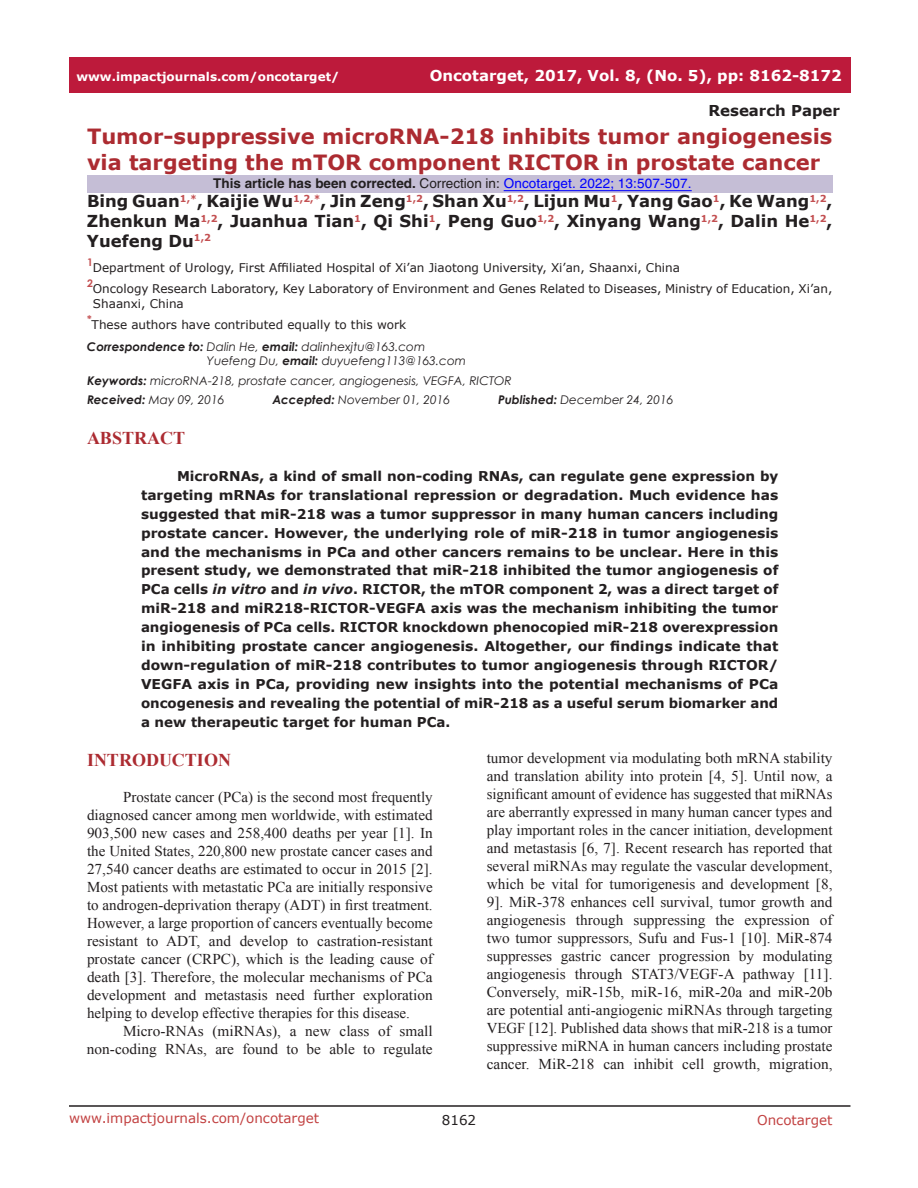
<style>
.page{position:relative;width:918px;height:1188px;background:#fff}
.page>*{position:absolute;margin:0;border:0;box-sizing:border-box;transform-origin:0 0}
.t1{font:700 21px/25.2px "Verdana";color:#ac2b31}
.Heading{font:700 18px "Times New Roman";color:#ac2b31}
.Authors{font:700 16.5px/19.8px "Verdana";color:#231f20;text-align:justify}
.BodyText{font:15px/18px "Times New Roman";color:#231f20;text-align:justify}
.Web_left{font:700 15px "Verdana";color:#fff}
.t2{font:700 15px "Verdana";color:#231f20}
.AbstractText{font:700 13.5px/18.9px "Verdana";color:#231f20;text-align:justify}
.t3{font:700 13.5px "Helvetica LT Std";color:#231f20}
.t4{font:13.5px "Verdana";color:#c24141}
.Folio{font:13.5px "Verdana";color:#231f20}
.org{font:12px/14.4px "Verdana";color:#231f20}
.pub-info{font:italic 12px "Century Gothic";color:#231f20}
.Date{font:italic 12px "Century Gothic";color:#231f20}
.Keywords{font:italic 12px "Century Gothic";color:#231f20}
.Web_left-2{font:700 12px "Verdana";color:#fff}
.org-2{font:700 10.5px "Century Gothic";color:#c34f51}
.s1{font-weight:700}
.s2{font-style:italic}
.s3{font-weight:400}
.s4{font-weight:400;color:#00f}
</style>
<div class="page">
<hr style="left:69px;top:1105px;width:781px;height:2px;background:#231f20">
<div style="left:69px;top:57px;width:781px;height:36px;background:#bd1a3b"></div>
<hr style="left:504px;top:190px;width:188px;height:1px;background:#00f">
<p class="Web_left-2" style="left:76px;top:68px;width:264px">www.impactjournals.com/oncotarget/</p>
<p class="Web_left" style="left:430px;top:65px;width:414px">Oncotarget, 2017, Vol. 8, (No. 5), pp: 8162-8172</p>
<p class="t2" style="left:708px;top:100px;width:133px">Research Paper</p>
<p class="t1" style="left:87px;top:124px;width:747px">Tumor-suppressive microRNA-218 inhibits tumor angiogenesis via targeting the mTOR component RICTOR in prostate cancer</p>
<p class="Authors" style="left:87px;top:191px;width:747px">Bing Guan<sup>1,*</sup>, Kaijie Wu<sup>1,2,*</sup>, Jin Zeng<sup>1,2</sup>, Shan Xu<sup>1,2</sup>, Lijun Mu<sup>1</sup>, Yang Gao<sup>1</sup>, Ke Wang<sup>1,2</sup>, Zhenkun Ma<sup>1,2</sup>, Juanhua Tian<sup>1</sup>, Qi Shi<sup>1</sup>, Peng Guo<sup>1,2</sup>, Xinyang Wang<sup>1,2</sup>, Dalin He<sup>1,2</sup>, Yuefeng Du<sup>1,2</sup></p>
<p class="org-2" style="left:87px;top:254px;width:7px">1</p>
<p class="org" style="left:93px;top:260px;width:589px">Department of Urology, First Affiliated Hospital of Xi’an Jiaotong University, Xi’an, Shaanxi, China</p>
<p class="org-2" style="left:87px;top:275px;width:7px">2</p>
<p class="org" style="left:93px;top:281px;width:741px">Oncology Research Laboratory, Key Laboratory of Environment and Genes Related to Diseases, Ministry of Education, Xi’an,<br>Shaanxi, China</p>
<p class="org-2" style="left:87px;top:311px;width:6px">*</p>
<p class="org" style="left:92px;top:317px;width:316px">These authors have contributed equally to this work</p>
<p class="pub-info" style="left:87px;top:338px;width:340px"><span class="s1">Correspondence to:</span> Dalin He, <span class="s1">email:</span> dalinhexjtu@163.com</p>
<p class="pub-info" style="left:207px;top:353px;width:261px">Yuefeng Du, <span class="s1">email:</span> duyuefeng113@163.com</p>
<p class="Keywords" style="left:87px;top:372px;width:426px"><span class="s1">Keywords:</span> microRNA-218, prostate cancer, angiogenesis, VEGFA, RICTOR</p>
<p class="Date" style="left:87px;top:392px;width:139px"><span class="s1">Received:</span> May 09, 2016</p>
<p class="Date" style="left:272px;top:392px;width:179px"><span class="s1">Accepted:</span> November 01, 2016</p>
<p class="Date" style="left:498px;top:392px;width:177px"><span class="s1">Published:</span> December 24, 2016</p>
<p class="Heading" style="left:87px;top:426px;width:100px">ABSTRACT</p>
<p class="AbstractText" style="left:141px;top:466px;width:639px;text-indent:36px">MicroRNAs, a kind of small non-coding RNAs, can regulate gene expression by targeting mRNAs for translational repression or degradation. Much evidence has suggested that miR-218 was a tumor suppressor in many human cancers including prostate cancer. However, the underlying role of miR-218 in tumor angiogenesis and the mechanisms in PCa and other cancers remains to be unclear. Here in this present study, we demonstrated that miR-218 inhibited the tumor angiogenesis of PCa cells <span class="s2">in vitro</span> and <span class="s2">in vivo</span>. RICTOR, the mTOR component 2, was a direct target of miR-218 and miR218-RICTOR-VEGFA axis was the mechanism inhibiting the tumor angiogenesis of PCa cells. RICTOR knockdown phenocopied miR-218 overexpression in inhibiting prostate cancer angiogenesis. Altogether, our findings indicate that down-regulation of miR-218 contributes to tumor angiogenesis through RICTOR/ VEGFA axis in PCa, providing new insights into the potential mechanisms of PCa oncogenesis and revealing the potential of miR-218 as a useful serum biomarker and a new therapeutic target for human PCa.</p>
<p class="Heading" style="left:87px;top:748px;width:145px">INTRODUCTION</p>
<p class="BodyText" style="left:87px;top:788px;width:347px;text-indent:36px">Prostate cancer (PCa) is the second most frequently diagnosed cancer among men worldwide, with estimated 903,500 new cases and 258,400 deaths per year [1]. In the United States, 220,800 new prostate cancer cases and 27,540 cancer deaths are estimated to occur in 2015 [2].<br>Most patients with metastatic PCa are initially responsive to androgen-deprivation therapy (ADT) in first treatment.<br>However, a large proportion of cancers eventually become resistant to ADT, and develop to castration-resistant prostate cancer (CRPC), which is the leading cause of death [3]. Therefore, the molecular mechanisms of PCa development and metastasis need further exploration helping to develop effective therapies for this disease.</p>
<p class="BodyText" style="left:87px;top:1022px;width:347px;text-align:right">Micro-RNAs (miRNAs), a new class of small non-coding RNAs, are found to be able to regulate</p>
<p class="t3" style="left:213px;top:175px;width:480px">This article has been corrected. <span class="s3">Correction in:</span> <span class="s4">Oncotarget. 2022; 13:507-507.</span></p>
<p class="BodyText" style="left:487px;top:748px;width:347px">tumor development via modulating both mRNA stability and translation ability into protein [4, 5]. Until now, a significant amount of evidence has suggested that miRNAs are aberrantly expressed in many human cancer types and play important roles in the cancer initiation, development and metastasis [6, 7]. Recent research has reported that several miRNAs may regulate the vascular development, which be vital for tumorigenesis and development [8, 9]. MiR-378 enhances cell survival, tumor growth and angiogenesis through suppressing the expression of two tumor suppressors, Sufu and Fus-1 [10]. MiR-874 suppresses gastric cancer progression by modulating angiogenesis through STAT3/VEGF-A pathway [11].<br>Conversely, miR-15b, miR-16, miR-20a and miR-20b are potential anti-angiogenic miRNAs through targeting VEGF [12]. Published data shows that miR-218 is a tumor suppressive miRNA in human cancers including prostate cancer. MiR-218 can inhibit cell growth, migration,</p>
<p class="t4" style="left:69px;top:1109px;width:252px">www.impactjournals.com/oncotarget</p>
<p class="Folio" style="left:442px;top:1111px;width:36px">8162</p>
<p class="t4" style="left:757px;top:1111px;width:77px">Oncotarget</p>
</div>
